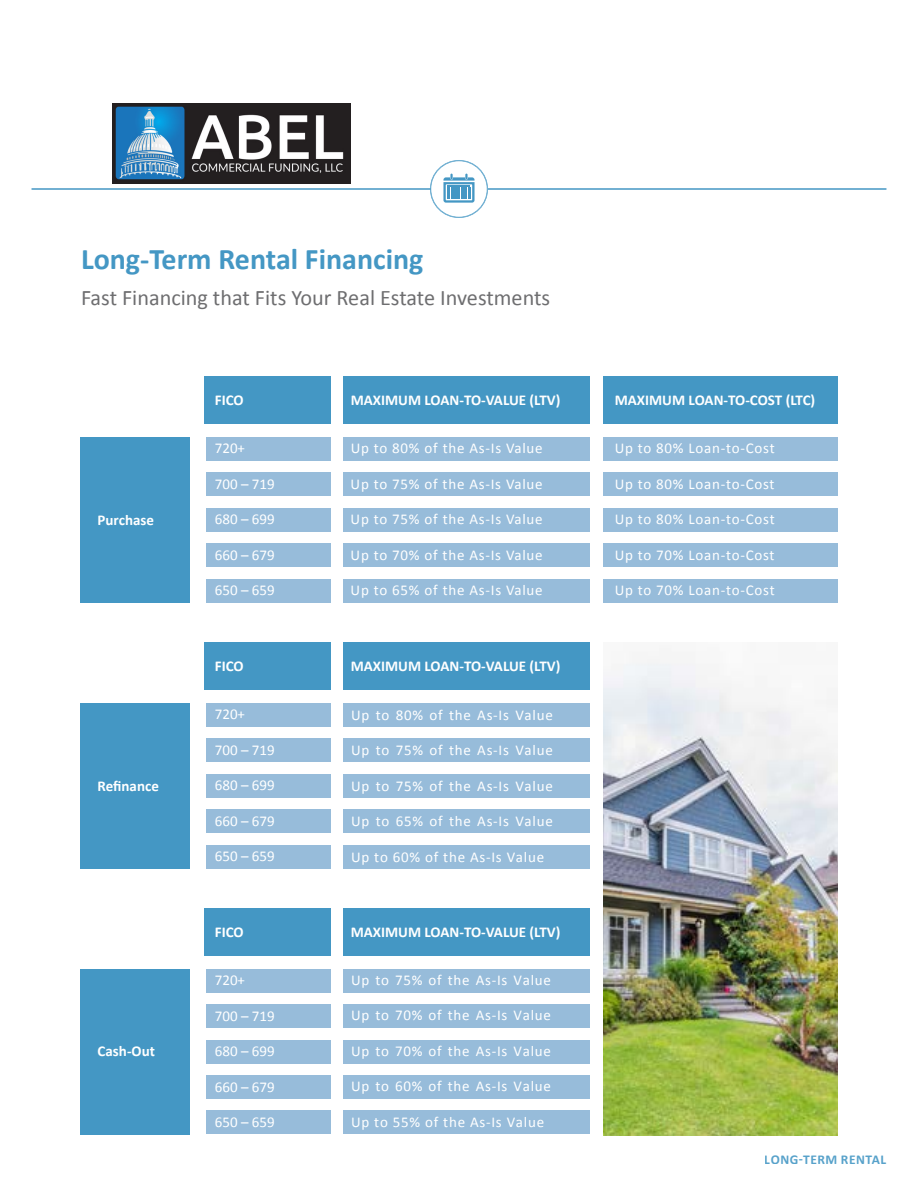
<style>
.page{position:relative;width:918px;height:1188px;background:#fff}
.page>*{position:absolute;margin:0;border:0;box-sizing:border-box;transform-origin:0 0}
.t1{font:700 30px "Calibri";color:#4497c4}
.t2{font:22.2px "Calibri";color:#6e6e70}
.t3{font:15px "Calibri";letter-spacing:.05em;color:#fff}
.t4{font:700 15px "Calibri";color:#fff}
.t5{font:700 13.5px "Calibri";letter-spacing:.04em;color:#4497c4}
</style>
<div class="page">
<div style="left:81px;top:437px;width:109px;height:165px;background:#4497c4"></div>
<div style="left:603px;top:437px;width:234px;height:24px;background:#97bcda"></div>
<div style="left:603px;top:472px;width:234px;height:24px;background:#97bcda"></div>
<div style="left:603px;top:543px;width:234px;height:24px;background:#97bcda"></div>
<div style="left:603px;top:508px;width:234px;height:24px;background:#97bcda"></div>
<div style="left:603px;top:579px;width:234px;height:23px;background:#97bcda"></div>
<div style="left:344px;top:472px;width:246px;height:24px;background:#97bcda"></div>
<div style="left:344px;top:543px;width:246px;height:24px;background:#97bcda"></div>
<div style="left:206px;top:472px;width:124px;height:24px;background:#97bcda"></div>
<div style="left:206px;top:543px;width:124px;height:24px;background:#97bcda"></div>
<div style="left:344px;top:508px;width:246px;height:24px;background:#97bcda"></div>
<div style="left:344px;top:579px;width:246px;height:23px;background:#97bcda"></div>
<div style="left:206px;top:508px;width:124px;height:24px;background:#97bcda"></div>
<div style="left:206px;top:579px;width:124px;height:23px;background:#97bcda"></div>
<div style="left:344px;top:437px;width:246px;height:24px;background:#97bcda"></div>
<div style="left:344px;top:376px;width:246px;height:48px;background:#4497c4"></div>
<div style="left:603px;top:376px;width:234px;height:48px;background:#4497c4"></div>
<div style="left:204px;top:376px;width:127px;height:48px;background:#4497c4"></div>
<div style="left:206px;top:437px;width:124px;height:24px;background:#97bcda"></div>
<img style="left:603px;top:659px;width:234px;height:476px">
<hr style="left:32px;top:188px;width:399px;height:2px;background:#4497c4">
<svg style="left:430px;top:160px;width:58px;height:58px"></svg>
<hr style="left:488px;top:188px;width:398px;height:2px;background:#4497c4">
<div style="left:81px;top:703px;width:109px;height:165px;background:#4497c4"></div>
<div style="left:81px;top:969px;width:109px;height:165px;background:#4497c4"></div>
<div style="left:344px;top:738px;width:246px;height:24px;background:#97bcda"></div>
<div style="left:344px;top:1004px;width:246px;height:24px;background:#97bcda"></div>
<div style="left:344px;top:809px;width:246px;height:24px;background:#97bcda"></div>
<div style="left:344px;top:1075px;width:246px;height:24px;background:#97bcda"></div>
<div style="left:206px;top:738px;width:124px;height:24px;background:#97bcda"></div>
<div style="left:206px;top:1004px;width:124px;height:24px;background:#97bcda"></div>
<div style="left:206px;top:809px;width:124px;height:24px;background:#97bcda"></div>
<div style="left:206px;top:1075px;width:124px;height:24px;background:#97bcda"></div>
<div style="left:344px;top:774px;width:246px;height:23px;background:#97bcda"></div>
<div style="left:344px;top:1040px;width:246px;height:23px;background:#97bcda"></div>
<div style="left:344px;top:845px;width:246px;height:23px;background:#97bcda"></div>
<div style="left:344px;top:1111px;width:246px;height:23px;background:#97bcda"></div>
<div style="left:206px;top:774px;width:124px;height:23px;background:#97bcda"></div>
<div style="left:206px;top:1040px;width:124px;height:23px;background:#97bcda"></div>
<div style="left:206px;top:845px;width:124px;height:23px;background:#97bcda"></div>
<div style="left:206px;top:1111px;width:124px;height:23px;background:#97bcda"></div>
<div style="left:344px;top:703px;width:246px;height:24px;background:#97bcda"></div>
<div style="left:344px;top:969px;width:246px;height:24px;background:#97bcda"></div>
<div style="left:344px;top:642px;width:246px;height:48px;background:#4497c4"></div>
<div style="left:344px;top:908px;width:246px;height:48px;background:#4497c4"></div>
<div style="left:204px;top:642px;width:127px;height:48px;background:#4497c4"></div>
<div style="left:204px;top:908px;width:127px;height:48px;background:#4497c4"></div>
<div style="left:206px;top:703px;width:124px;height:24px;background:#97bcda"></div>
<div style="left:206px;top:969px;width:124px;height:24px;background:#97bcda"></div>
<img style="left:112px;top:104px;width:239px;height:79px">
<h1 class="t1" style="left:81px;top:238px;width:344px">Long-Term Rental Financing</h1>
<h2 class="t2" style="left:81px;top:283px;width:471px">Fast Financing that Fits Your Real Estate Investments</h2>
<p class="t4" style="left:215px;top:389px;width:30px">FICO</p>
<p class="t4" style="left:351px;top:389px;width:211px">MAXIMUM LOAN-TO-VALUE (LTV)</p>
<p class="t4" style="left:615px;top:389px;width:202px">MAXIMUM LOAN-TO-COST (LTC)</p>
<p class="t3" style="left:215px;top:438px;width:32px">720+</p>
<p class="t3" style="left:351px;top:438px;width:194px">Up to 80% of the As-Is Value</p>
<p class="t3" style="left:615px;top:438px;width:161px">Up to 80% Loan-to-Cost</p>
<p class="t3" style="left:215px;top:474px;width:61px">700 – 719</p>
<p class="t3" style="left:351px;top:474px;width:194px">Up to 75% of the As-Is Value</p>
<p class="t3" style="left:615px;top:474px;width:161px">Up to 80% Loan-to-Cost</p>
<p class="t4" style="left:98px;top:509px;width:58px">Purchase</p>
<p class="t3" style="left:215px;top:509px;width:61px">680 – 699</p>
<p class="t3" style="left:351px;top:509px;width:194px">Up to 75% of the As-Is Value</p>
<p class="t3" style="left:615px;top:509px;width:161px">Up to 80% Loan-to-Cost</p>
<p class="t3" style="left:215px;top:544px;width:61px">660 – 679</p>
<p class="t3" style="left:351px;top:544px;width:194px">Up to 70% of the As-Is Value</p>
<p class="t3" style="left:615px;top:544px;width:161px">Up to 70% Loan-to-Cost</p>
<p class="t3" style="left:215px;top:580px;width:61px">650 – 659</p>
<p class="t3" style="left:351px;top:580px;width:194px">Up to 65% of the As-Is Value</p>
<p class="t3" style="left:615px;top:580px;width:161px">Up to 70% Loan-to-Cost</p>
<p class="t4" style="left:215px;top:655px;width:30px">FICO</p>
<p class="t4" style="left:351px;top:655px;width:211px">MAXIMUM LOAN-TO-VALUE (LTV)</p>
<p class="t4" style="left:98px;top:775px;width:63px">Refinance</p>
<p class="t3" style="left:215px;top:704px;width:32px">720+</p>
<p class="t3" style="left:215px;top:740px;width:61px">700 – 719</p>
<p class="t3" style="left:215px;top:775px;width:61px">680 – 699</p>
<p class="t3" style="left:215px;top:810px;width:61px">660 – 679</p>
<p class="t3" style="left:215px;top:846px;width:61px">650 – 659</p>
<p class="t3" style="left:351px;top:704px;width:203px">Up to 80% of the As-Is Value</p>
<p class="t3" style="left:351px;top:740px;width:203px">Up to 75% of the As-Is Value</p>
<p class="t3" style="left:351px;top:775px;width:203px">Up to 75% of the As-Is Value</p>
<p class="t3" style="left:351px;top:811px;width:203px">Up to 65% of the As-Is Value</p>
<p class="t3" style="left:351px;top:846px;width:195px">Up to 60% of the As-Is Value</p>
<p class="t4" style="left:215px;top:921px;width:30px">FICO</p>
<p class="t4" style="left:351px;top:921px;width:211px">MAXIMUM LOAN-TO-VALUE (LTV)</p>
<p class="t4" style="left:98px;top:1041px;width:59px">Cash-Out</p>
<p class="t3" style="left:215px;top:970px;width:32px">720+</p>
<p class="t3" style="left:215px;top:1006px;width:61px">700 – 719</p>
<p class="t3" style="left:215px;top:1041px;width:61px">680 – 699</p>
<p class="t3" style="left:215px;top:1076px;width:61px">660 – 679</p>
<p class="t3" style="left:215px;top:1112px;width:61px">650 – 659</p>
<p class="t3" style="left:351px;top:970px;width:201px">Up to 75% of the As-Is Value</p>
<p class="t3" style="left:351px;top:1005px;width:201px">Up to 70% of the As-Is Value</p>
<p class="t3" style="left:351px;top:1040px;width:201px">Up to 70% of the As-Is Value</p>
<p class="t3" style="left:351px;top:1076px;width:201px">Up to 60% of the As-Is Value</p>
<p class="t3" style="left:351px;top:1111px;width:195px">Up to 55% of the As-Is Value</p>
<p class="t5" style="left:765px;top:1150px;width:123px">LONG-TERM RENTAL</p>
</div>
